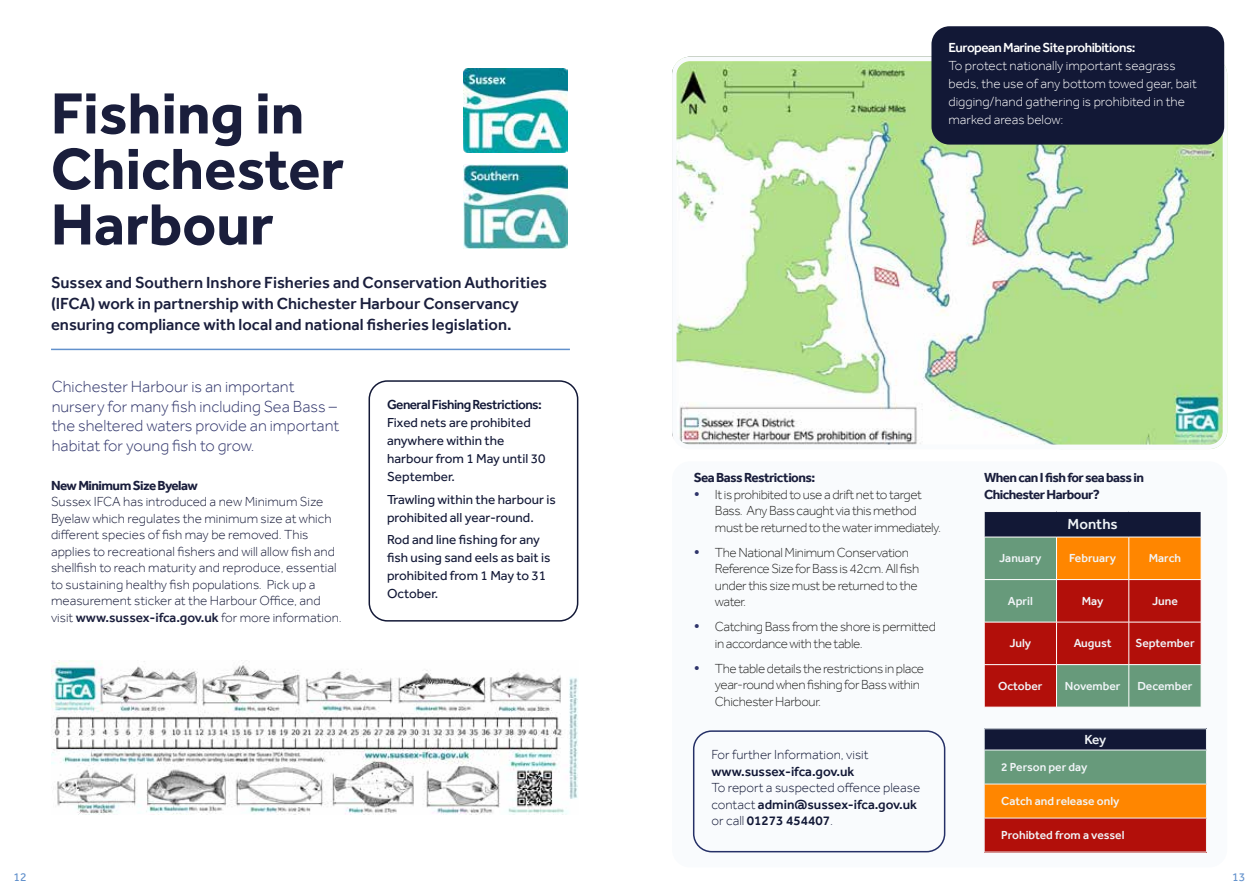
<style>
.page{position:relative;width:1259px;height:893px;background:#fff}
.page>*{position:absolute;margin:0;border:0;box-sizing:border-box;transform-origin:0 0}
.t1{font:700 60px/55.5px "Effra";color:#1a1e3c}
.t2{font:500 16.5px/21px "Effra";color:#1a1e3c}
.t3{font:300 16.5px/19.5px "Effra";color:#30356b}
.t4{font:500 15px "Effra";color:#f1f5f8}
.t5{font:300 13.5px/16.5px "Effra";letter-spacing:-.03em;color:#282827}
.t6{font:300 13.5px/16.5px "Effra";color:#1a1e3c}
.t7{font:13.5px/18px "Effra";color:#121836}
.t8{font:300 13.5px/18px "Effra";color:#fff}
.t9{font:300 13.5px/16.5px "Effra";color:#121836}
.t10{font:700 13.5px/16.5px "Effra";letter-spacing:-.04em;color:#1a1e3c}
.t11{font:500 13.5px "Effra";letter-spacing:-.04em;color:#fff}
.t12{font:500 13.5px "Effra";letter-spacing:-.04em;color:#121836}
.t13{font:500 13.5px "Effra";color:#121836}
.t14{font:500 13.5px "Effra";color:#f1f5f8}
.t15{font:500 12px "Effra";color:#f1f5f8}
.t16{font:12px "Effra";color:#6291cc}
.s1{font-weight:500}
</style>
<div class="page">
<div style="left:672px;top:461px;width:555px;height:406px;background:#f9fbfd;border-radius:18px"></div>
<img style="left:463px;top:69px;width:104px;height:84px">
<img style="left:463px;top:164px;width:104px;height:84px">
<hr style="left:51px;top:349px;width:519px;height:1px;background:#6291cc">
<div style="left:368px;top:380px;width:210px;height:242px;border:2px solid #121836;border-radius:18px"></div>
<div style="left:693px;top:730px;width:252px;height:122px;border:2px solid #253067;border-radius:18px"></div>
<img style="left:677px;top:57px;width:548px;height:387px">
<div style="left:672px;top:57px;width:555px;height:392px;border:4px solid #f9fbfd;border-radius:16px"></div>
<div style="left:931px;top:26px;width:293px;height:119px;background:#121836;border-radius:18px"></div>
<hr style="left:984px;top:511px;width:72px;height:1px;background:#fff">
<hr style="left:1056px;top:511px;width:72px;height:1px;background:#fff">
<hr style="left:1128px;top:511px;width:73px;height:1px;background:#fff">
<svg style="left:984px;top:512px;width:217px;height:195px;background:#934b31"></svg>
<hr style="left:984px;top:537px;width:72px;height:1px;background:#fff">
<hr style="left:984px;top:537px;width:1px;height:42px;background:#fff">
<hr style="left:1056px;top:537px;width:72px;height:1px;background:#fff">
<hr style="left:1056px;top:537px;width:1px;height:42px;background:#fff">
<hr style="left:1128px;top:537px;width:73px;height:1px;background:#fff">
<hr style="left:1128px;top:537px;width:1px;height:42px;background:#fff">
<hr style="left:1200px;top:537px;width:1px;height:42px;background:#fff">
<hr style="left:984px;top:579px;width:72px;height:1px;background:#fff">
<hr style="left:984px;top:580px;width:1px;height:42px;background:#fff">
<hr style="left:1056px;top:579px;width:72px;height:1px;background:#fff">
<hr style="left:1056px;top:580px;width:1px;height:42px;background:#fff">
<hr style="left:1128px;top:579px;width:73px;height:1px;background:#fff">
<hr style="left:1128px;top:580px;width:1px;height:42px;background:#fff">
<hr style="left:1200px;top:580px;width:1px;height:42px;background:#fff">
<hr style="left:984px;top:622px;width:72px;height:1px;background:#fff">
<hr style="left:984px;top:622px;width:1px;height:42px;background:#fff">
<hr style="left:1056px;top:622px;width:72px;height:1px;background:#fff">
<hr style="left:1056px;top:622px;width:1px;height:42px;background:#fff">
<hr style="left:1128px;top:622px;width:73px;height:1px;background:#fff">
<hr style="left:1128px;top:622px;width:1px;height:42px;background:#fff">
<hr style="left:1200px;top:622px;width:1px;height:42px;background:#fff">
<hr style="left:984px;top:664px;width:72px;height:1px;background:#fff">
<hr style="left:984px;top:665px;width:1px;height:42px;background:#fff">
<hr style="left:1056px;top:664px;width:72px;height:1px;background:#fff">
<hr style="left:1056px;top:665px;width:1px;height:42px;background:#fff">
<hr style="left:1128px;top:664px;width:73px;height:1px;background:#fff">
<hr style="left:1128px;top:665px;width:1px;height:42px;background:#fff">
<hr style="left:1200px;top:665px;width:1px;height:42px;background:#fff">
<hr style="left:984px;top:707px;width:72px;height:1px;background:#fff">
<hr style="left:1056px;top:707px;width:72px;height:1px;background:#fff">
<hr style="left:1128px;top:707px;width:73px;height:1px;background:#fff">
<div style="left:984px;top:729px;width:222px;height:21px;background:#121836"></div>
<div style="left:984px;top:750px;width:222px;height:34px;background:#679a7b"></div>
<div style="left:984px;top:784px;width:222px;height:34px;background:#ff8600"></div>
<div style="left:984px;top:818px;width:222px;height:34px;background:#b20f0a"></div>
<hr style="left:984px;top:728px;width:222px;height:1px;background:#f0f5f7">
<svg style="left:984px;top:729px;width:1px;height:21px"></svg>
<svg style="left:1206px;top:729px;width:1px;height:21px"></svg>
<hr style="left:984px;top:750px;width:222px;height:1px;background:#f0f5f7">
<hr style="left:984px;top:750px;width:1px;height:34px;background:#f0f5f7">
<hr style="left:1206px;top:750px;width:1px;height:34px;background:#f0f5f7">
<hr style="left:984px;top:784px;width:222px;height:1px;background:#f0f5f7">
<hr style="left:984px;top:784px;width:1px;height:34px;background:#f0f5f7">
<hr style="left:1206px;top:784px;width:1px;height:34px;background:#f0f5f7">
<hr style="left:984px;top:818px;width:222px;height:1px;background:#f0f5f7">
<hr style="left:984px;top:818px;width:1px;height:34px;background:#f0f5f7">
<hr style="left:1206px;top:818px;width:1px;height:34px;background:#f0f5f7">
<hr style="left:984px;top:852px;width:222px;height:1px;background:#f0f5f7">
<img style="left:51px;top:661px;width:527px;height:154px">
<h1 class="t1" style="left:51px;top:85px;width:295px">Fishing in<br>Chichester<br>Harbour</h1>
<p class="t2" style="left:51px;top:272px;width:497px">Sussex and Southern Inshore Fisheries and Conservation Authorities (IFCA) work in partnership with Chichester Harbour Conservancy ensuring compliance with local and national fisheries legislation.</p>
<p class="t3" style="left:52px;top:377px;width:289px">Chichester Harbour is an important nursery for many fish including Sea Bass – the sheltered waters provide an important habitat for young fish to grow.</p>
<p class="t10" style="left:51px;top:477px;width:148px">New Minimum Size Byelaw</p>
<p class="t6" style="left:51px;top:494px;width:292px">Sussex IFCA has introduced a new Minimum Size Byelaw which regulates the minimum size at which different species of fish may be removed. This applies to recreational fishers and will allow fish and shellfish to reach maturity and reproduce, essential to sustaining healthy fish populations. Pick up a measurement sticker at the Harbour Office, and visit <span class="s1">www.sussex-ifca.gov.uk</span> for more information.</p>
<p class="t12" style="left:387px;top:397px;width:156px">General Fishing Restrictions:</p>
<p class="t7" style="left:387px;top:414px;width:160px">Fixed nets are prohibited anywhere within the harbour from 1 May until 30<br>September.</p>
<p class="t7" style="left:387px;top:490px;width:170px">Trawling within the harbour is prohibited all year-round.</p>
<p class="t7" style="left:387px;top:530px;width:165px">Rod and line fishing for any fish using sand eels as bait is prohibited from 1 May to 31<br>October.</p>
<p class="t11" style="left:948px;top:40px;width:189px">European Marine Site prohibitions:</p>
<p class="t8" style="left:948px;top:57px;width:250px">To protect nationally important seagrass beds, the use of any bottom towed gear, bait digging/hand gathering is prohibited in the marked areas below:</p>
<p class="t10" style="left:693px;top:469px;width:123px">Sea Bass Restrictions:</p>
<p class="t5" style="left:715px;top:486px;width:227px">It is prohibited to use a drift net to target<br>Bass. Any Bass caught via this method must be returned to the water immediately.</p>
<p class="t5" style="left:715px;top:544px;width:206px">The National Minimum Conservation<br>Reference Size for Bass is 42cm. All fish under this size must be returned to the water.</p>
<p class="t5" style="left:715px;top:618px;width:222px">Catching Bass from the shore is permitted in accordance with the table.</p>
<p class="t5" style="left:715px;top:660px;width:211px">The table details the restrictions in place year-round when fishing for Bass within<br>Chichester Harbour.</p>
<p class="t9" style="left:711px;top:746px;width:159px">For further Information, visit</p>
<p class="t13" style="left:711px;top:763px;width:144px">www.sussex-ifca.gov.uk</p>
<p class="t9" style="left:711px;top:779px;width:210px">To report a suspected offence please contact <span class="s1">admin@sussex-ifca.gov.uk </span>or call <span class="s1">01273 454407</span>.</p>
<p class="t10" style="left:984px;top:469px;width:161px">When can I fish for sea bass in<br>Chichester Harbour?</p>
<p class="t4" style="left:1067px;top:515px;width:52px">Months</p>
<p class="t15" style="left:999px;top:551px;width:44px">January</p>
<p class="t15" style="left:1069px;top:551px;width:48px">February</p>
<p class="t15" style="left:1148px;top:551px;width:34px">March</p>
<p class="t15" style="left:1008px;top:594px;width:27px">April</p>
<p class="t15" style="left:1082px;top:594px;width:23px">May</p>
<p class="t15" style="left:1152px;top:594px;width:27px">June</p>
<p class="t15" style="left:1009px;top:636px;width:23px">July</p>
<p class="t15" style="left:1073px;top:636px;width:39px">August</p>
<p class="t15" style="left:1135px;top:636px;width:61px">September</p>
<p class="t15" style="left:998px;top:679px;width:46px">October</p>
<p class="t15" style="left:1064px;top:679px;width:57px">November</p>
<p class="t15" style="left:1137px;top:679px;width:56px">December</p>
<p class="t14" style="left:1084px;top:731px;width:24px">Key</p>
<p class="t15" style="left:1001px;top:760px;width:88px">2 Person per day</p>
<p class="t15" style="left:1001px;top:794px;width:120px">Catch and release only</p>
<p class="t15" style="left:1001px;top:828px;width:125px">Prohibted from a vessel</p>
<p class="t16" style="left:14px;top:870px;width:15px">12</p>
<p class="t16" style="left:1232px;top:870px;width:15px">13</p>
</div>
